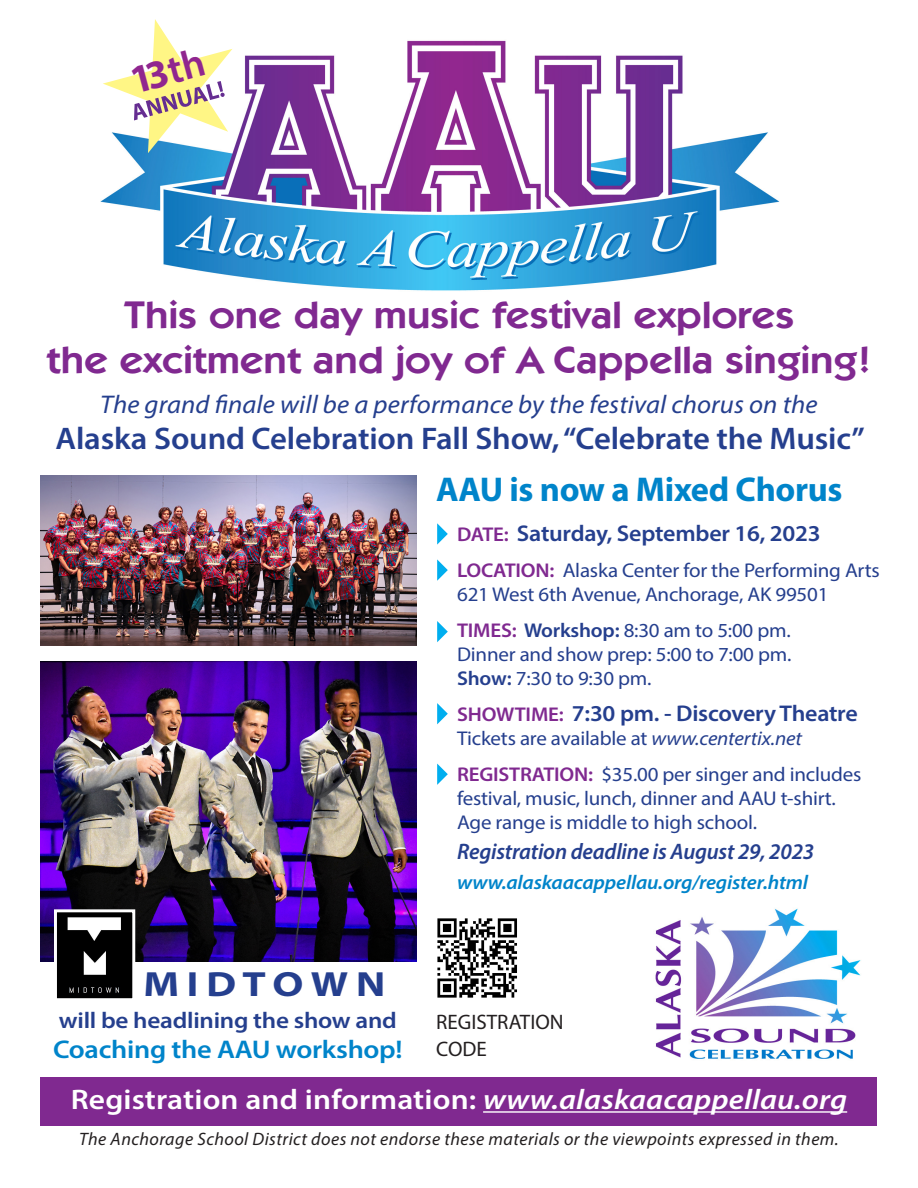
<style>
.page{position:relative;width:918px;height:1188px;background:#fff}
.page>*{position:absolute;margin:0;border:0;box-sizing:border-box;transform-origin:0 0}
.t1{font:700 40.35px "Myriad Pro";color:#90268f}
.t2{font:600 37.8px/45px "ITC Kabel Std";letter-spacing:.005em;color:#802990;text-align:center;scale:1.11 1}
.t3{font:700 semi-expanded 35.1px "Myriad Pro";letter-spacing:.195em;color:#253f8e;scale:1.11 1}
.t4{font:700 34.5px "Myriad Pro";letter-spacing:-.01em;color:#0084ca}
.t5{font:600 31.35px "Myriad Pro";letter-spacing:-.005em;color:#253f8e;scale:1.04 1}
.t6{font:600 28.35px "Myriad Pro";letter-spacing:.005em;color:#fff;scale:1.11 1}
.t7{font:italic 25.65px "Myriad Pro";letter-spacing:.005em;color:#253f8e;scale:1.04 1}
.t8{font:600 25.65px "Myriad Pro";letter-spacing:-.01em;color:#0084ca;scale:1.11 1}
.t9{font:600 22.8px "Myriad Pro";letter-spacing:-.01em;color:#253f8e;scale:1.05 1}
.t10{font:600 22.8px "Myriad Pro";letter-spacing:-.01em;color:#253f8e;scale:1.11 1}
.t11{font:italic 600 22.5px "Myriad Pro";letter-spacing:-.01em;color:#253f8e}
.t12{font:21px/27px "Myriad Pro";color:#231f20}
.t13{font:19.95px/24px "Myriad Pro";letter-spacing:-.01em;color:#253f8e;scale:1.05 1}
.t14{font:italic 600 19.95px "Myriad Pro";letter-spacing:-.01em;color:#0084ca;scale:1.05 1}
.t15{font:italic 18px "Myriad Pro";letter-spacing:.025em;color:#231f20}
.s1{font-weight:600}
.s2{font-size:19.95px;color:#802990}
.s3{font-weight:600;color:#802990}
.s4{font-style:italic}
</style>
<div class="page">
<img style="left:40px;top:475px;width:377px;height:171px">
<img style="left:40px;top:662px;width:377px;height:299px">
<svg style="left:437px;top:523px;width:11px;height:22px"></svg>
<svg style="left:437px;top:559px;width:11px;height:22px"></svg>
<svg style="left:437px;top:621px;width:11px;height:21px"></svg>
<svg style="left:437px;top:703px;width:11px;height:21px"></svg>
<svg style="left:437px;top:764px;width:11px;height:21px"></svg>
<div style="left:40px;top:1077px;width:838px;height:49px;background:#802990"></div>
<img style="left:437px;top:918px;width:80px;height:80px">
<hr style="left:483px;top:1111px;width:364px;height:2px;background:#fff">
<img style="left:100px;top:40px;width:680px;height:251px">
<img style="left:655px;top:908px;width:206px;height:151px">
<svg style="left:103px;top:19px;width:129px;height:134px"></svg>
<img style="left:58px;top:913px;width:73px;height:84px">
<div style="left:54px;top:909px;width:81px;height:92px;border:3px solid #fff"></div>
<h1 class="t1" style="left:124px;top:56px;width:77px;rotate:-15deg">13<span class="s1">th</span></h1>
<h2 class="t2" style="left:47px;top:293px;width:745px">This one day music festival explores<br>the excitment and joy of A Cappella singing!</h2>
<p class="t7" style="left:100px;top:389px;width:691px">The grand finale will be a performance by the festival chorus on the</p>
<h3 class="t5" style="left:56px;top:419px;width:780px">Alaska Sound Celebration Fall Show, “Celebrate the Music”</h3>
<h3 class="t4" style="left:436px;top:467px;width:408px">AAU is now a Mixed Chorus</h3>
<h3 class="t3" style="left:143px;top:961px;width:219px">MIDTOWN</h3>
<p class="t9" style="left:457px;top:519px;width:348px"><span class="s2">DATE:</span> Saturday, September 16, 2023</p>
<p class="t13" style="left:457px;top:558px;width:404px"><span class="s3">LOCATION:</span> Alaska Center for the Performing Arts<br>621 West 6th Avenue, Anchorage, AK 99501</p>
<p class="t13" style="left:457px;top:618px;width:320px;text-align:justify"><span class="s3">TIMES:</span> <span class="s1">Workshop:</span> 8:30 am to 5:00 pm.<br>Dinner and show prep: 5:00 to 7:00 pm.<br><span class="s1">Show:</span> 7:30 to 9:30 pm.</p>
<p class="t9" style="left:457px;top:699px;width:383px"><span class="s2">SHOWTIME:</span> 7:30 pm. - Discovery Theatre</p>
<p class="t13" style="left:457px;top:720px;width:387px;line-height:36px">Tickets are available at <span class="s4">www.centertix.net<br></span><span class="s3">REGISTRATION:</span> $35.00 per singer and includes</p>
<p class="t13" style="left:457px;top:786px;width:362px">festival, music, lunch, dinner and AAU t-shirt.<br>Age range is middle to high school.</p>
<p class="t11" style="left:457px;top:837px;width:359px">Registration deadline is August 29, 2023</p>
<p class="t14" style="left:457px;top:869px;width:336px">www.alaskaacappellau.org/register.html</p>
<p class="t10" style="left:59px;top:1006px;width:306px">will be headlining the show and</p>
<p class="t8" style="left:53px;top:1033px;width:317px">Coaching the AAU workshop!</p>
<p class="t12" style="left:436px;top:1008px;width:129px">REGISTRATION<br>CODE</p>
<h3 class="t6" style="left:71px;top:1082px;width:701px">Registration and information: <span class="s4">www.alaskaacappellau.org</span></h3>
<p class="t15" style="left:79px;top:1128px;width:761px">The Anchorage School District does not endorse these materials or the viewpoints expressed in them.</p>
</div>
